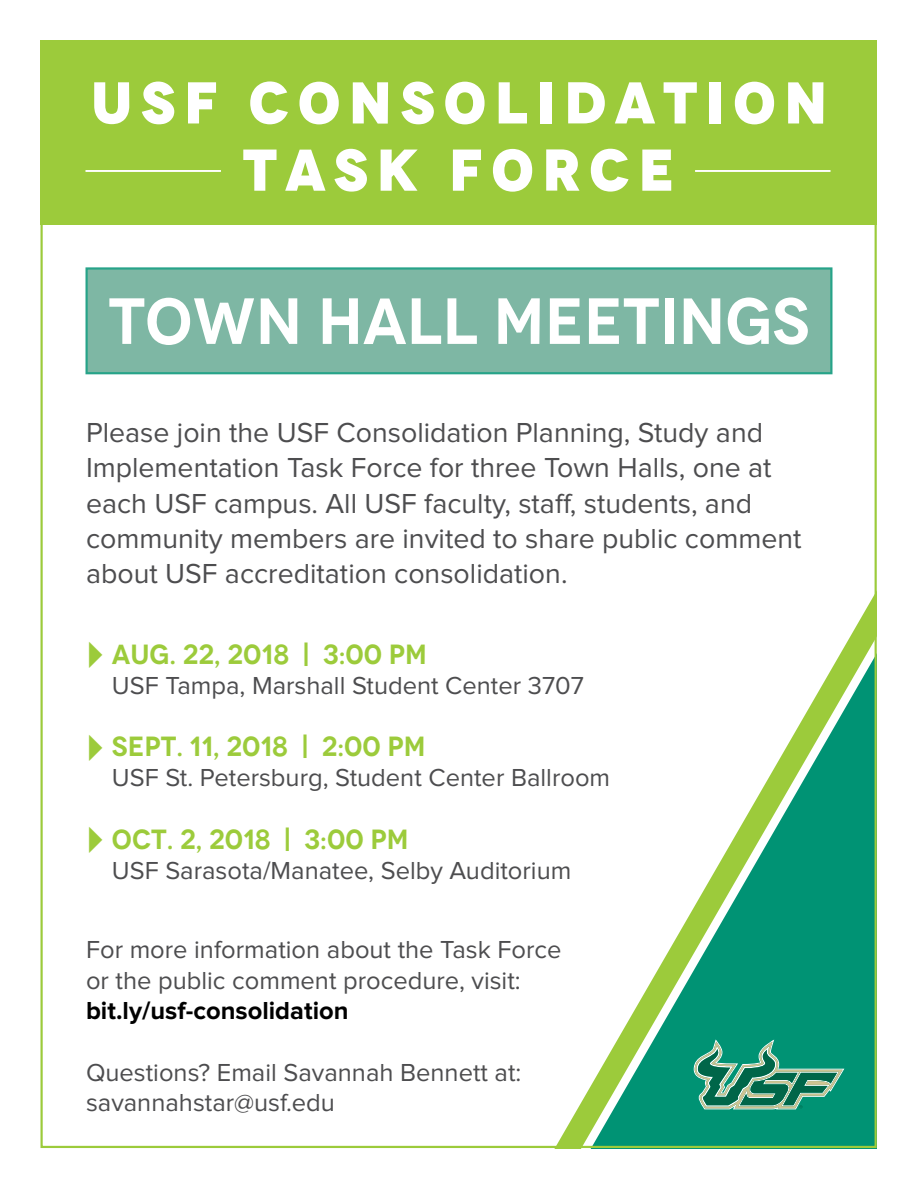
<style>
.page{position:relative;width:918px;height:1188px;background:#fff}
.page>*{position:absolute;margin:0;border:0;box-sizing:border-box;transform-origin:0 0}
.t1{font:600 65.1px "Novecento";color:#fff}
.t2{font:800 58.8px/67.2px "Novecento";letter-spacing:.14em;color:#fff;text-align:center}
.t3{font:28.5px/35.1px "Proxima Nova";color:#4d4d4f}
.t4{font:600 27.75px "Novecento";color:#9ccb3b}
.t5{font:25.5px/30.6px "Proxima Nova";color:#4d4d4f}
.t6{font:700 25.5px "Proxima Nova";color:#000}
</style>
<div class="page">
<svg style="left:556px;top:595px;width:318px;height:550px"></svg>
<svg style="left:694px;top:1039px;width:150px;height:70px"></svg>
<div style="left:40px;top:41px;width:837px;height:184px;background:#9ccb3b"></div>
<div style="left:85px;top:267px;width:747px;height:107px;background:#7eb7a4;border:2px solid #009374"></div>
<hr style="left:85px;top:170px;width:136px;height:2px;background:#fff">
<hr style="left:695px;top:170px;width:136px;height:2px;background:#fff">
<h2 class="t2" style="left:91px;top:70px;width:739px">USF CONSOLIDATION<br>TASK FORCE</h2>
<h1 class="t1" style="left:108px;top:281px;width:702px">TOWN HALL MEETINGS</h1>
<p class="t3" style="left:86px;top:416px;width:717px">Please join the USF Consolidation Planning, Study and Implementation Task Force for three Town Halls, one at each USF campus. All USF faculty, staff, students, and community members are invited to share public comment about USF accreditation consolidation.</p>
<p class="t4" style="left:112px;top:637px;width:317px">AUG. 22, 2018 | 3:00 PM</p>
<p class="t5" style="left:112px;top:671px;width:474px">USF Tampa, Marshall Student Center 3707</p>
<p class="t4" style="left:112px;top:730px;width:315px">SEPT. 11, 2018 | 2:00 PM</p>
<p class="t5" style="left:112px;top:764px;width:500px">USF St. Petersburg, Student Center Ballroom</p>
<p class="t4" style="left:112px;top:822px;width:298px">OCT. 2, 2018 | 3:00 PM</p>
<p class="t5" style="left:112px;top:856px;width:461px">USF Sarasota/Manatee, Selby Auditorium</p>
<p class="t5" style="left:86px;top:935px;width:477px">For more information about the Task Force or the public comment procedure, visit:</p>
<p class="t6" style="left:86px;top:999px;width:264px">bit.ly/usf-consolidation</p>
<p class="t5" style="left:86px;top:1058px;width:437px">Questions? Email Savannah Bennett at: savannahstar@usf.edu</p>
</div>
